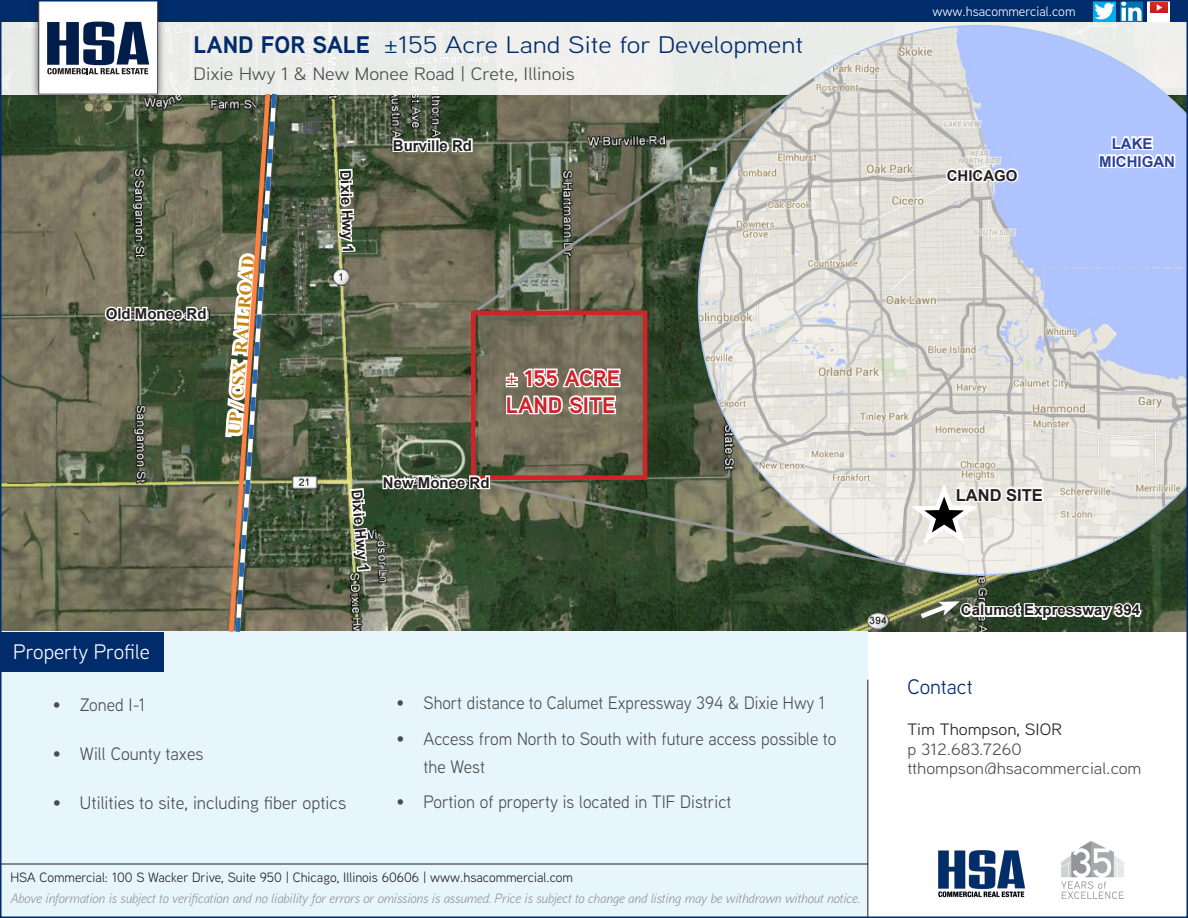
<style>
.page{position:relative;width:1188px;height:918px;background:#fff}
.page>*{position:absolute;margin:0;border:0;box-sizing:border-box;transform-origin:0 0}
.t1{font:24px "Aaux Next";color:#002c6b;scale:1.14 1}
.t2{font:700 22.5px "Aaux Next";color:#d1232a}
.t3{font:21px "Aaux Next";color:#fff}
.t4{font:21px "Aaux Next";color:#002c6b}
.t5{font:18px/28.5px "Aaux Next";color:#4b4c4d;scale:.96 1}
.t6{font:18px "Aaux Next";color:#4b4c4d}
.t7{font:18px "Aaux Next";color:#4b4c4d;scale:.94 1}
.t8{font:18px "Aaux Next";color:#4b4c4d;scale:1.1 1}
.t9{font:700 18px "Times New Roman";color:#c38514}
.t10{font:16.5px/19.5px "Aaux Next";color:#4b4c4d;scale:1.08 1}
.t11{font:700 16.5px "Arial";color:#231f20}
.t12{font:700 15px "Arial";color:#231f20}
.t13{font:700 15px "Arial";color:#2a419a}
.t14{font:italic 13.5px "Aaux Next";color:#939598}
.t15{font:13.5px "Aaux Next";color:#231f20}
.t16{font:13.5px "Aaux Next";color:#fff}
.s1{font-weight:700}
.s2{font-weight:400}
.s3{color:#231f20}
</style>
<div class="page">
<img style="left:3px;top:94px;width:1182px;height:538px">
<div style="left:2px;top:22px;width:1186px;height:72px;background:#ecedeb"></div>
<div style="left:0;top:632px;width:867px;height:286px;background:#e7f5fc"></div>
<div style="left:0;top:0;width:1188px;height:22px;background:#002c6b"></div>
<div style="left:30px;top:0;width:136px;height:103px;background:#231f20;opacity:.75"></div>
<svg style="left:38px;top:3px;width:120px;height:91px;background:#adb5c1"></svg>
<img style="left:1120px;top:3px;width:23px;height:19px">
<svg style="left:698px;top:25px;width:487px;height:551px;background:#cacfd8"></svg>
<img style="left:1093px;top:3px;width:23px;height:19px">
<hr style="left:0;top:864px;width:868px;height:1px;background:#231f20">
<hr style="left:867px;top:680px;width:1px;height:238px;background:#231f20">
<svg style="left:1147px;top:0;width:23px;height:22px"></svg>
<img style="left:1150px;top:3px;width:17px;height:9px">
<img style="left:938px;top:850px;width:87px;height:48px">
<img style="left:1062px;top:841px;width:61px;height:57px">
<svg style="left:473px;top:75px;width:345px;height:239px;background:#888d7c"></svg>
<div style="left:471px;top:311px;width:176px;height:169px;border:4px solid #d1232a"></div>
<svg style="left:944px;top:164px;width:77px;height:21px"></svg>
<svg style="left:504px;top:365px;width:118px;height:52px"></svg>
<svg style="left:381px;top:455px;width:664px;height:113px;background:#898e7c"></svg>
<img style="left:334px;top:167px;width:25px;height:180px">
<svg style="left:916px;top:592px;width:227px;height:32px"></svg>
<svg style="left:1097px;top:132px;width:80px;height:43px"></svg>
<svg style="left:221px;top:93px;width:58px;height:539px;background:#72735f"></svg>
<svg style="left:348px;top:486px;width:25px;height:104px"></svg>
<svg style="left:391px;top:136px;width:83px;height:22px"></svg>
<svg style="left:103px;top:286px;width:106px;height:41px"></svg>
<div style="left:0;top:632px;width:163px;height:40px;background:#002c6b"></div>
<p class="t1" style="left:194px;top:28px;width:536px"><span class="s1">LAND FOR SALE</span> ±155 Acre Land Site for Development</p>
<p class="t8" style="left:194px;top:62px;width:348px">Dixie Hwy 1 &amp; New Monee Road | Crete, Illinois</p>
<p class="t12" style="left:106px;top:303px;width:102px">Old Monee Rd</p>
<p class="t9" style="left:222px;top:434px;width:181px;rotate:-86deg">UP / CSX RAILROAD</p>
<p class="t12" style="left:356px;top:169px;width:85px;rotate:88deg">Dixie Hwy 1</p>
<p class="t12" style="left:393px;top:135px;width:81px">Burville Rd</p>
<p class="t2" style="left:506px;top:362px;width:116px"><span class="s2">±</span> 155 ACRE</p>
<p class="t2" style="left:506px;top:389px;width:111px">LAND SITE</p>
<p class="t12" style="left:367px;top:488px;width:85px;rotate:85deg">Dixie Hwy 1</p>
<p class="t12" style="left:383px;top:472px;width:108px">New Monee Rd</p>
<p class="t3" style="left:13px;top:638px;width:138px">Property Profile</p>
<p class="t5" style="left:53px;top:690px;width:98px">• Zoned I-1</p>
<p class="t6" style="left:53px;top:742px;width:152px">• Will County taxes</p>
<p class="t6" style="left:53px;top:791px;width:295px">• Utilities to site, including fiber optics</p>
<p class="t7" style="left:397px;top:691px;width:457px">• Short distance to Calumet Expressway 394 &amp; Dixie Hwy 1</p>
<p class="t5" style="left:424px;top:724px;width:432px;text-indent:-27px">• Access from North to South with future access possible to the West</p>
<p class="t5" style="left:397px;top:787px;width:350px">• Portion of property is located in TIF District</p>
<p class="t15" style="left:10px;top:868px;width:564px">HSA Commercial: 100 S Wacker Drive, Suite 950 | Chicago, Illinois 60606 | www.hsacommercial.com</p>
<p class="t14" style="left:10px;top:889px;width:851px">Above information is subject to verification and no liability for errors or omissions is assumed. Price is subject to change and listing may be withdrawn without notice.</p>
<p class="t16" style="left:933px;top:2px;width:144px">www.hsacommercial.com</p>
<p class="t12" style="left:947px;top:165px;width:72px">CHICAGO</p>
<p class="t13" style="left:1112px;top:133px;width:42px">LAKE</p>
<p class="t13" style="left:1099px;top:151px;width:77px">MICHIGAN</p>
<p class="t11" style="left:956px;top:483px;width:89px">LAND SITE</p>
<p class="t12" style="left:961px;top:600px;width:181px">Calumet Expressway 394</p>
<p class="t4" style="left:907px;top:673px;width:67px">Contact</p>
<p class="t10" style="left:907px;top:719px;width:218px"><span class="s3">Tim Thompson, SIOR<br></span>p 312.683.7260 tthompson@hsacommercial.com</p>
</div>
